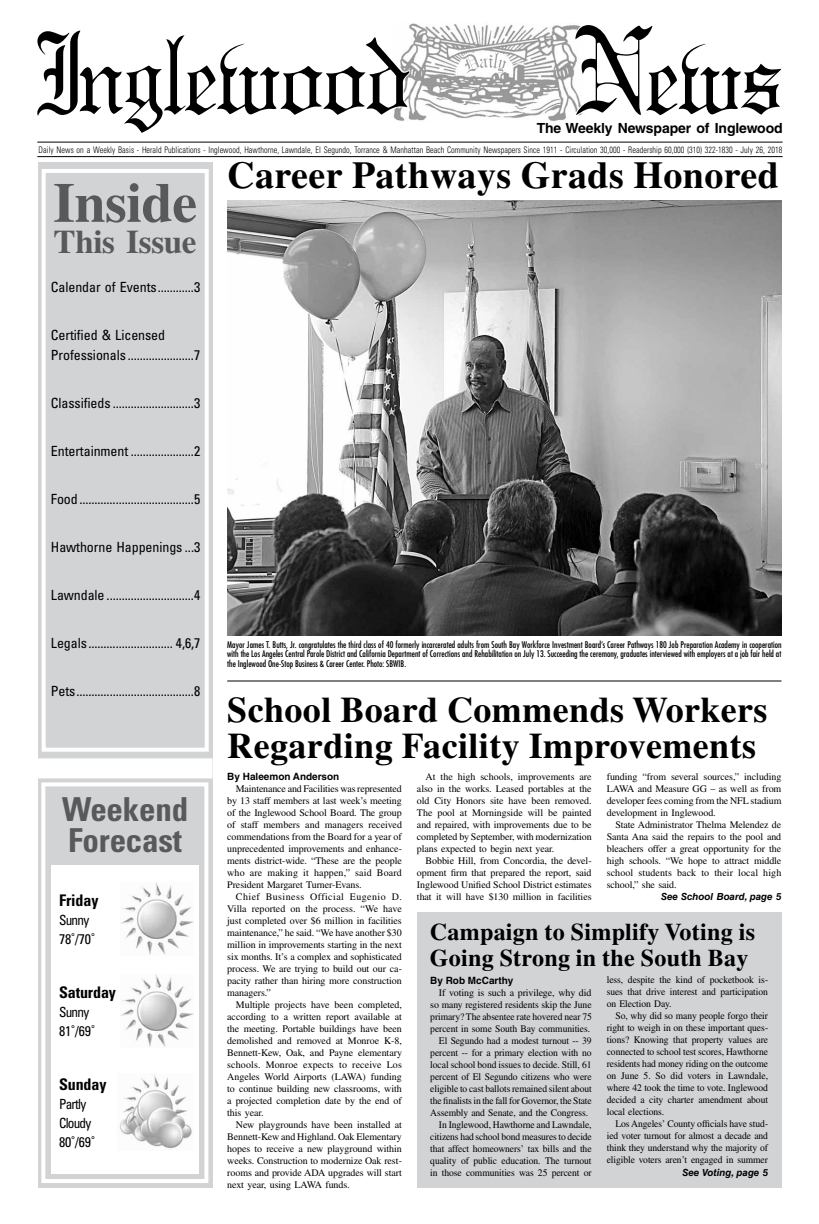
<style>
.page{position:relative;width:819px;height:1224px;background:#fff}
.page>*{position:absolute;margin:0;border:0;box-sizing:border-box;transform-origin:0 0}
.t1{font:700 56px "Times LT Std";letter-spacing:-.01em;color:#58595b}
.t2{font:700 38px "Times LT Std";letter-spacing:.01em;color:#000}
.t3{font:700 36px/36px "Times LT Std";letter-spacing:.01em;color:#000}
.t4{font:700 condensed 33px/31px "Univers LT Std";letter-spacing:-.005em;color:#58595b}
.t5{font:700 33px "Times LT Std";letter-spacing:-.01em;color:#58595b}
.t6{font:700 24px/26px "Times LT Std";letter-spacing:.01em;color:#000}
.t7{font:700 condensed 16px "Univers LT Std";letter-spacing:-.005em;color:#000}
.t8{font:condensed 14px/20px "Univers LT Std";letter-spacing:-.005em;color:#000}
.t9{font:condensed 14px/19px "Univers LT Std";letter-spacing:-.055em;color:#000;scale:.95 1}
.t10{font:700 14px "Helvetica LT Std";letter-spacing:-.01em;color:#000}
.t11{font:10px/12px "Times LT Std";letter-spacing:-.01em;color:#000;text-align:justify}
.t12{font:10px/12px "Times LT Std";letter-spacing:-.01em;color:#000;text-align:justify;scale:.96 1}
.t13{font:700 10px "Helvetica LT Std";color:#000}
.t14{font:italic 700 9.8px "Helvetica LT Std";color:#000}
.t15{font:condensed 9px/9.5px "Futura Std";color:#000;text-align:justify}
.t16{font:300 condensed 9px "Univers LT Std";letter-spacing:.01em;color:#000;scale:.9 1}
</style>
<div class="page">
<div style="left:38px;top:162px;width:174px;height:1026px;background:#d1d3d4"></div>
<div style="left:42px;top:169px;width:167px;height:583px;border:4px solid #fff"></div>
<div style="left:37px;top:758px;width:176px;height:20px;background:#fff"></div>
<div style="left:41px;top:782px;width:167px;height:401px;border:4px solid #fff"></div>
<div style="left:51px;top:865px;width:148px;height:309px;background:#fff"></div>
<div style="left:417px;top:912px;width:365px;height:276px;background:#d1d3d4"></div>
<hr style="left:227px;top:680px;width:555px;height:2px;background:#000">
<img style="left:120px;top:1074px;width:72px;height:75px">
<img style="left:120px;top:975px;width:73px;height:72px">
<img style="left:120px;top:883px;width:73px;height:72px">
<img style="left:409px;top:23px;width:165px;height:98px">
<svg style="left:37px;top:30px;width:374px;height:103px"></svg>
<svg style="left:574px;top:25px;width:207px;height:91px"></svg>
<svg style="left:460px;top:52px;width:46px;height:22px"></svg>
<hr style="left:37px;top:142px;width:746px;height:1px;background:#000">
<hr style="left:37px;top:156px;width:746px;height:1px;background:#000">
<img style="left:227px;top:201px;width:555px;height:435px">
<h3 class="t10" style="left:537px;top:119px;width:247px">The Weekly Newspaper of Inglewood</h3>
<p class="t16" style="left:39px;top:144px;width:828px">Daily News on a Weekly Basis - Herald Publications - Inglewood, Hawthorne, Lawndale, El Segundo, Torrance &amp; Manhattan Beach Community Newspapers Since 1911 - Circulation 30,000 - Readership 60,000 (310) 322-1830 - July 26, 2018</p>
<h2 class="t2" style="left:227px;top:152px;width:553px">Career Pathways Grads Honored</h2>
<h1 class="t1" style="left:53px;top:169px;width:146px">Inside</h1>
<h3 class="t5" style="left:54px;top:222px;width:145px">This Issue</h3>
<h3 class="t8" style="left:51px;top:277px;width:151px">Calendar of Events............3</h3>
<h3 class="t8" style="left:51px;top:325px;width:151px">Certified &amp; Licensed<br>Professionals ......................7</h3>
<h3 class="t8" style="left:51px;top:393px;width:151px">Classifieds ...........................3</h3>
<h3 class="t8" style="left:51px;top:441px;width:151px">Entertainment .....................2</h3>
<h3 class="t8" style="left:51px;top:489px;width:151px">Food......................................5</h3>
<h3 class="t8" style="left:51px;top:537px;width:151px">Hawthorne Happenings ...3</h3>
<h3 class="t8" style="left:51px;top:585px;width:151px">Lawndale .............................4</h3>
<h3 class="t8" style="left:51px;top:633px;width:151px">Legals ............................ 4,6,7</h3>
<h3 class="t8" style="left:51px;top:681px;width:151px">Pets.......................................8</h3>
<h3 class="t4" style="left:62px;top:793px;width:128px">Weekend<br>Forecast</h3>
<h3 class="t7" style="left:59px;top:890px;width:41px">Friday</h3>
<h3 class="t9" style="left:59px;top:910px;width:39px">Sunny<br>78˚/70˚</h3>
<h3 class="t7" style="left:59px;top:982px;width:58px">Saturday</h3>
<h3 class="t9" style="left:59px;top:1002px;width:39px">Sunny<br>81˚/69˚</h3>
<h3 class="t7" style="left:59px;top:1074px;width:49px">Sunday</h3>
<h3 class="t9" style="left:59px;top:1094px;width:39px">Partly<br>Cloudy<br>80˚/69˚</h3>
<p class="t15" style="left:227px;top:640px;width:556px">Mayor James T. Butts, Jr. congratulates the third class of 40 formerly incarcerated adults from South Bay Workforce Investment Board’s Career Pathways 180 Job Preparation Academy in cooperation with the Los Angeles Central Parole District and California Department of Corrections and Rehabilitation on July 13. Succeeding the ceremony, graduates interviewed with employers at a job fair held at the Inglewood One-Stop Business &amp; Career Center. Photo: SBWIB.</p>
<h3 class="t3" style="left:227px;top:691px;width:542px">School Board Commends Workers<br>Regarding Facility Improvements</h3>
<p class="t13" style="left:227px;top:770px;width:114px">By Haleemon Anderson</p>
<p class="t11" style="left:227px;top:782px;width:176px;text-indent:9px">Maintenance and Facilities was represented by 13 staff members at last week’s meeting of the Inglewood School Board. The group of staff members and managers received commendations from the Board for a year of unprecedented improvements and enhance&shy;ments district-wide. “These are the people who are making it happen,” said Board President Margaret Turner-Evans.</p>
<p class="t11" style="left:227px;top:890px;width:176px;text-indent:9px">Chief Business Official Eugenio D.<br>Villa reported on the process. “We have just completed over $6 million in facilities maintenance,” he said. “We have another $30 million in improvements starting in the next six months. It’s a complex and sophisticated process. We are trying to build out our ca&shy;pacity rather than hiring more construction managers.”</p>
<p class="t11" style="left:227px;top:998px;width:176px;text-indent:9px">Multiple projects have been completed, according to a written report available at the meeting. Portable buildings have been demolished and removed at Monroe K-8, Bennett-Kew, Oak, and Payne elementary schools. Monroe expects to receive Los Angeles World Airports (LAWA) funding to continue building new classrooms, with a projected completion date by the end of this year.</p>
<p class="t11" style="left:227px;top:1119px;width:176px;text-indent:9px">New playgrounds have been installed at Bennett-Kew and Highland. Oak Elementary hopes to receive a new playground within weeks. Construction to modernize Oak rest&shy;rooms and provide ADA upgrades will start next year, using LAWA funds.</p>
<p class="t11" style="left:607px;top:770px;width:176px">funding “from several sources,” including LAWA and Measure GG – as well as from developer fees coming from the NFL stadium development in Inglewood.</p>
<p class="t11" style="left:607px;top:818px;width:176px;text-indent:9px">State Administrator Thelma Melendez de Santa Ana said the repairs to the pool and bleachers offer a great opportunity for the high schools. “We hope to attract middle school students back to their local high school,” she said.</p>
<p class="t11" style="left:417px;top:770px;width:176px;text-indent:9px">At the high schools, improvements are also in the works. Leased portables at the old City Honors site have been removed.<br>The pool at Morningside will be painted and repaired, with improvements due to be completed by September, with modernization plans expected to begin next year.</p>
<p class="t11" style="left:417px;top:854px;width:176px;text-indent:9px">Bobbie Hill, from Concordia, the devel&shy;opment firm that prepared the report, said Inglewood Unified School District estimates that it will have $130 million in facilities</p>
<p class="t14" style="left:661px;top:890px;width:122px">See School Board, page 5</p>
<h3 class="t6" style="left:430px;top:918px;width:327px">Campaign to Simplify Voting is<br>Going Strong in the South Bay</h3>
<p class="t13" style="left:430px;top:974px;width:85px">By Rob McCarthy</p>
<p class="t11" style="left:439px;top:986px;width:154px">If voting is such a privilege, why did</p>
<p class="t11" style="left:430px;top:998px;width:163px">so many registered residents skip the June</p>
<p class="t12" style="left:430px;top:1010px;width:170px">primary? The absentee rate hovered near 75</p>
<p class="t12" style="left:430px;top:1022px;width:168px">percent in some South Bay communities.</p>
<p class="t12" style="left:439px;top:1034px;width:161px">El Segundo had a modest turnout -- 39</p>
<p class="t12" style="left:430px;top:1046px;width:170px">percent -- for a primary election with no</p>
<p class="t12" style="left:430px;top:1058px;width:170px">local school bond issues to decide. Still, 61</p>
<p class="t12" style="left:430px;top:1070px;width:170px">percent of El Segundo citizens who were</p>
<p class="t12" style="left:430px;top:1082px;width:170px">eligible to cast ballots remained silent about</p>
<p class="t12" style="left:430px;top:1094px;width:170px">the finalists in the fall for Governor, the State</p>
<p class="t12" style="left:430px;top:1106px;width:166px">Assembly and Senate, and the Congress.</p>
<p class="t12" style="left:439px;top:1118px;width:160px">In Inglewood, Hawthorne and Lawndale,</p>
<p class="t12" style="left:430px;top:1130px;width:170px">citizens had school bond measures to decide</p>
<p class="t12" style="left:430px;top:1142px;width:170px">that affect homeowners’ tax bills and the</p>
<p class="t12" style="left:430px;top:1154px;width:169px">quality of public education. The turnout</p>
<p class="t12" style="left:430px;top:1166px;width:170px">in those communities was 25 percent or</p>
<p class="t12" style="left:607px;top:974px;width:170px">less, despite the kind of pocketbook is&shy;sues that drive interest and participation on Election Day.</p>
<p class="t12" style="left:607px;top:1010px;width:170px;text-indent:9px">So, why did so many people forgo their right to weigh in on these important ques&shy;tions? Knowing that property values are connected to school test scores, Hawthorne residents had money riding on the outcome on June 5. So did voters in Lawndale, where 42 took the time to vote. Inglewood decided a city charter amendment about local elections.</p>
<p class="t12" style="left:607px;top:1118px;width:170px;text-indent:9px">Los Angeles’ County officials have stud&shy;ied voter turnout for almost a decade and think they understand why the majority of eligible voters aren’t engaged in summer</p>
<p class="t14" style="left:682px;top:1167px;width:87px">See Voting, page 5</p>
</div>
